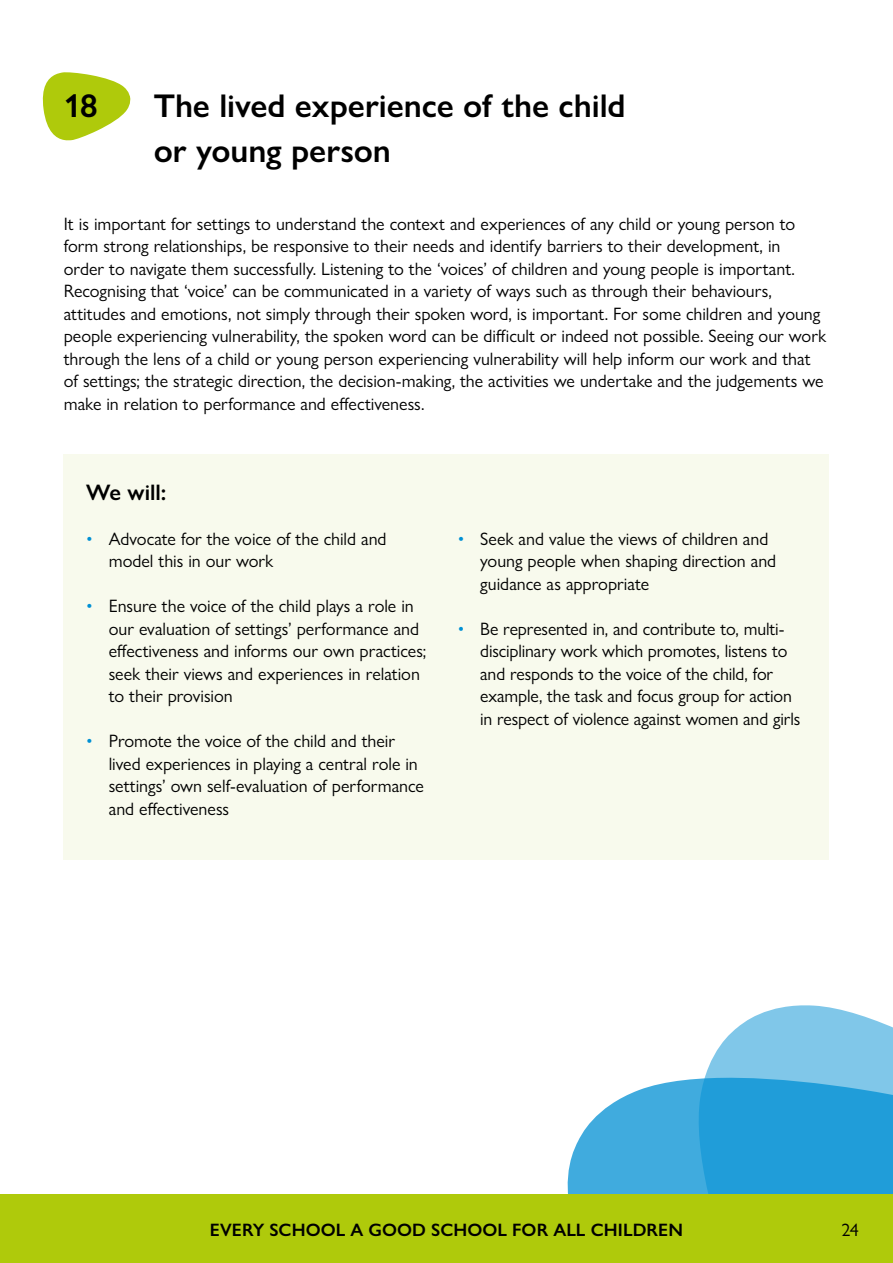
<style>
.page{position:relative;width:893px;height:1263px;background:#fff}
.page>*{position:absolute;margin:0;border:0;box-sizing:border-box;transform-origin:0 0}
.t1{font:600 33px/45px "Gill Sans Nova";color:#000}
.t2{font:600 22.5px "Gill Sans Nova";color:#000}
.t3{font:18px/22.5px "Gill Sans Nova";color:#000}
.t4{font:600 18px "Gill Sans Nova";letter-spacing:.005em;color:#000}
.s1{color:#0090d4}
</style>
<div class="page">
<svg style="left:42px;top:72px;width:89px;height:69px"></svg>
<div style="left:64px;top:455px;width:765px;height:405px;background:#f8faed"></div>
<svg style="left:707px;top:1005px;width:186px;height:66px;fill:#80c7e9"></svg>
<svg style="left:560px;top:1071px;width:333px;height:124px;background:#4aafde"></svg>
<div style="left:0;top:1195px;width:893px;height:68px;background:#afca0b"></div>
<h1 class="t1" style="left:64px;top:83px;width:36px">18</h1>
<h1 class="t1" style="left:154px;top:83px;width:473px">The lived experience of the child or young person</h1>
<p class="t3" style="left:64px;top:212px;width:764px">It is important for settings to understand the context and experiences of any child or young person to form strong relationships, be responsive to their needs and identify barriers to their development, in<br>order to navigate them successfully. Listening to the ‘voices’ of children and young people is important.<br>Recognising that ‘voice’ can be communicated in a variety of ways such as through their behaviours, attitudes and emotions, not simply through their spoken word, is important. For some children and young people experiencing vulnerability, the spoken word can be difficult or indeed not possible. Seeing our work through the lens of a child or young person experiencing vulnerability will help inform our work and that of settings; the strategic direction, the decision-making, the activities we undertake and the judgements we make in relation to performance and effectiveness.</p>
<p class="t2" style="left:86px;top:478px;width:82px">We will:</p>
<p class="t3" style="left:109px;top:527px;width:279px;text-indent:-22px"><span class="s1">•</span> Advocate for the voice of the child and model this in our work</p>
<p class="t3" style="left:109px;top:595px;width:319px;text-indent:-22px"><span class="s1">•</span> Ensure the voice of the child plays a role in our evaluation of settings’ performance and effectiveness and informs our own practices; seek their views and experiences in relation to their provision</p>
<p class="t3" style="left:109px;top:730px;width:317px;text-indent:-22px"><span class="s1">•</span> Promote the voice of the child and their lived experiences in playing a central role in settings’ own self-evaluation of performance and effectiveness</p>
<p class="t3" style="left:480px;top:527px;width:298px;text-indent:-22px"><span class="s1">•</span> Seek and value the views of children and young people when shaping direction and guidance as appropriate</p>
<p class="t3" style="left:480px;top:617px;width:322px;text-indent:-23px"><span class="s1">•</span> Be represented in, and contribute to, multi&shy;disciplinary work which promotes, listens to and responds to the voice of the child, for example, the task and focus group for action in respect of violence against women and girls</p>
<p class="t4" style="left:210px;top:1219px;width:475px">EVERY SCHOOL A GOOD SCHOOL FOR ALL CHILDREN</p>
<p class="t3" style="left:842px;top:1219px;width:19px">24</p>
</div>
